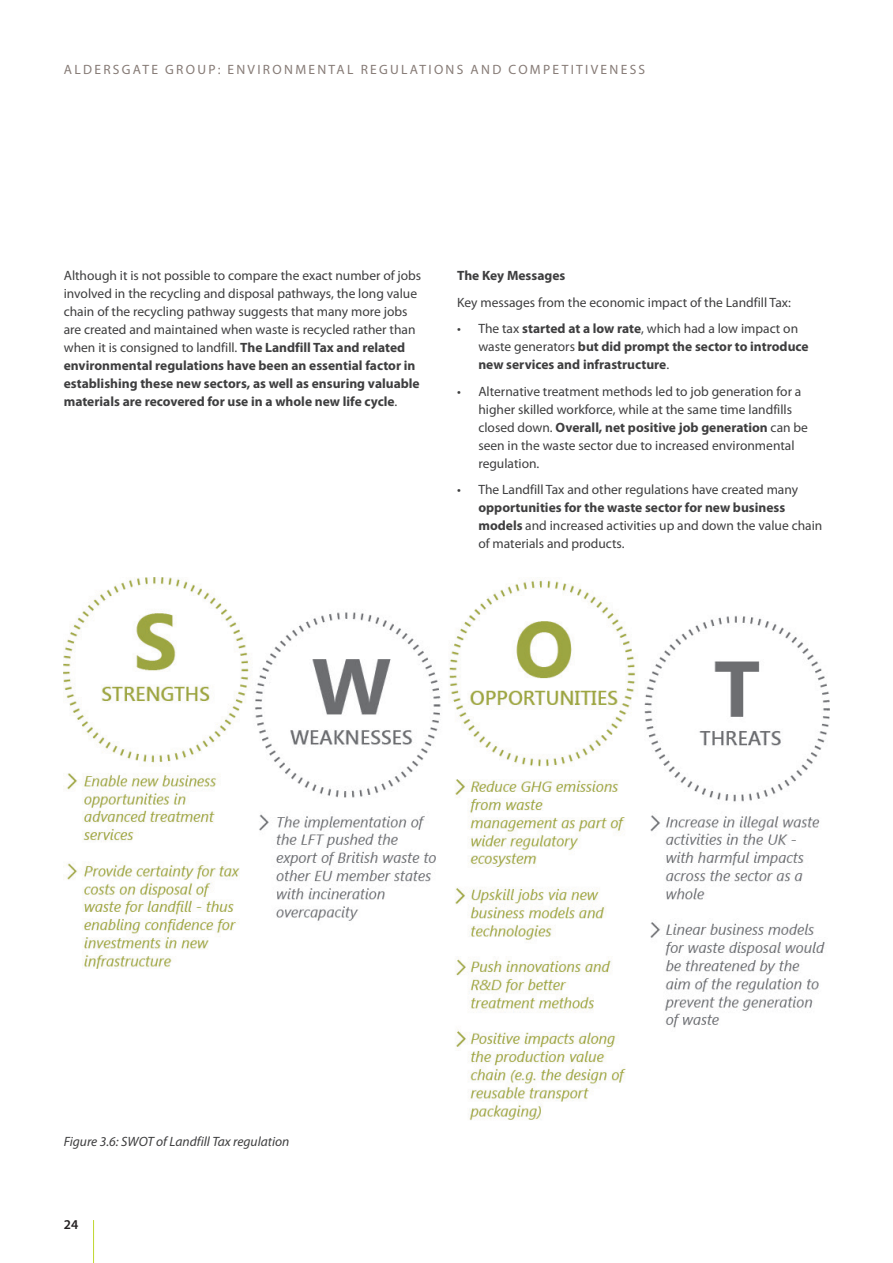
<style>
.page{position:relative;width:893px;height:1263px;background:#fff}
.page>*{position:absolute;margin:0;border:0;box-sizing:border-box;transform-origin:0 0}
.t1{font:13.5px/18px "Myriad Pro";color:#3e3e3f}
.t2{font:700 13.5px/18px "Myriad Pro";color:#3e3e3f}
.t3{font:13.5px "Myriad Pro";letter-spacing:.17em;color:#867b76}
.t4{font:italic 13.5px "Myriad Pro";color:#3e3e3f}
.t5{font:600 13.5px "Myriad Pro";color:#231f20}
.s1{font-weight:700}
.s2{font-weight:400}
</style>
<div class="page">
<hr style="left:93px;top:1220px;width:1px;height:43px;background:#c1d72f">
<img style="left:64px;top:577px;width:766px;height:543px">
<p class="t3" style="left:64px;top:61px;width:583px">ALDERSGATE GROUP: ENVIRONMENTAL REGULATIONS AND COMPETITIVENESS</p>
<p class="t1" style="left:64px;top:266px;width:359px">Although it is not possible to compare the exact number of jobs involved in the recycling and disposal pathways, the long value chain of the recycling pathway suggests that many more jobs are created and maintained when waste is recycled rather than when it is consigned to landfill. <span class="s1">The Landfill Tax and related environmental regulations have been an essential factor in establishing these new sectors, as well as ensuring valuable materials are recovered for use in a whole new life cycle</span>.</p>
<p class="t2" style="left:457px;top:266px;width:110px">The Key Messages</p>
<p class="t1" style="left:457px;top:293px;width:335px">Key messages from the economic impact of the Landfill Tax:</p>
<p class="t2" style="left:478px;top:319px;width:332px;text-indent:-21px"><span class="s2">• The tax</span> started at a low rate<span class="s2">, which had a low impact on waste generators</span> but did prompt the sector to introduce new services and infrastructure<span class="s2">.</span></p>
<p class="t1" style="left:478px;top:382px;width:331px;text-indent:-21px">• Alternative treatment methods led to job generation for a higher skilled workforce, while at the same time landfills closed down. <span class="s1">Overall, net positive job generation</span> can be seen in the waste sector due to increased environmental regulation.</p>
<p class="t1" style="left:478px;top:480px;width:345px;text-indent:-21px">• The Landfill Tax and other regulations have created many <span class="s1">opportunities for the waste sector for new business models</span> and increased activities up and down the value chain of materials and products.</p>
<p class="t4" style="left:64px;top:1133px;width:227px">Figure 3.6: SWOT of Landfill Tax regulation</p>
<p class="t5" style="left:64px;top:1216px;width:16px">24</p>
</div>
